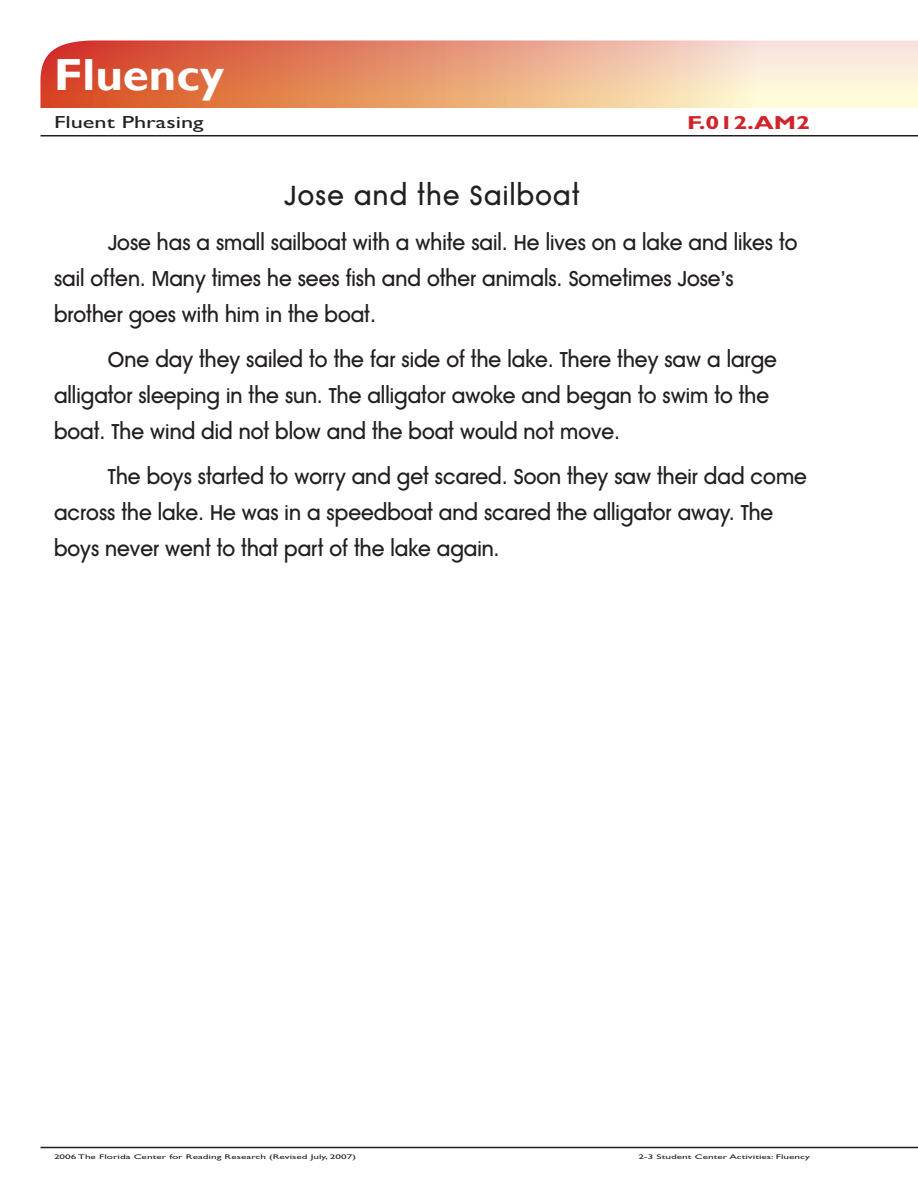
<style>
.page{position:relative;width:918px;height:1188px;background:#fff}
.page>*{position:absolute;margin:0;border:0;box-sizing:border-box;transform-origin:0 0}
.t1{font:700 45px "Gill Sans";color:#fff;scale:1.05 1}
.t2{font:27px "Avant Garde Medium Modified";letter-spacing:.05em;color:#231f20}
.t3{font:21px/36px "Avant Garde Medium Modified";color:#231f20}
.t4{font:700 18.9px "Gill Sans MT Modified";color:#d1232a;scale:1.33 1}
.t5{font:17.55px "Gill Sans MT Modified";color:#231f20;scale:1.39 1}
.t6{font:6.75px "Gill Sans MT Modified";color:#231f20;scale:1.67 1}
</style>
<div class="page">
<svg style="left:40px;top:40px;width:878px;height:68px;background:#eaa686"></svg>
<hr style="left:40px;top:1147px;width:878px;height:1px;background:#231f20">
<hr style="left:40px;top:135px;width:878px;height:1px;background:#231f20">
<h1 class="t1" style="left:54px;top:48px;width:164px">Fluency</h1>
<p class="t5" style="left:54px;top:112px;width:109px">Fluent Phrasing</p>
<p class="t4" style="left:687px;top:111px;width:94px">F.012.AM2</p>
<p class="t2" style="left:285px;top:179px;width:296px">Jose and the Sailboat</p>
<p class="t3" style="left:54px;top:225px;width:745px;text-indent:54px">Jose has a small sailboat with a white sail. He lives on a lake and likes to sail often. Many times he sees fish and other animals. Sometimes Jose’s</p>
<p class="t3" style="left:54px;top:297px;width:324px">brother goes with him in the boat.</p>
<p class="t3" style="left:54px;top:342px;width:725px;text-indent:54px">One day they sailed to the far side of the lake. There they saw a large alligator sleeping in the sun. The alligator awoke and began to swim to the boat. The wind did not blow and the boat would not move.</p>
<p class="t3" style="left:54px;top:459px;width:754px;text-indent:54px">The boys started to worry and get scared. Soon they saw their dad come across the lake. He was in a speedboat and scared the alligator away. The boys never went to that part of the lake again.</p>
<p class="t6" style="left:54px;top:1153px;width:182px">2006 The Florida Center for Reading Research (Revised July, 2007)</p>
<p class="t6" style="left:639px;top:1153px;width:104px">2-3 Student Center Activities: Fluency</p>
</div>
